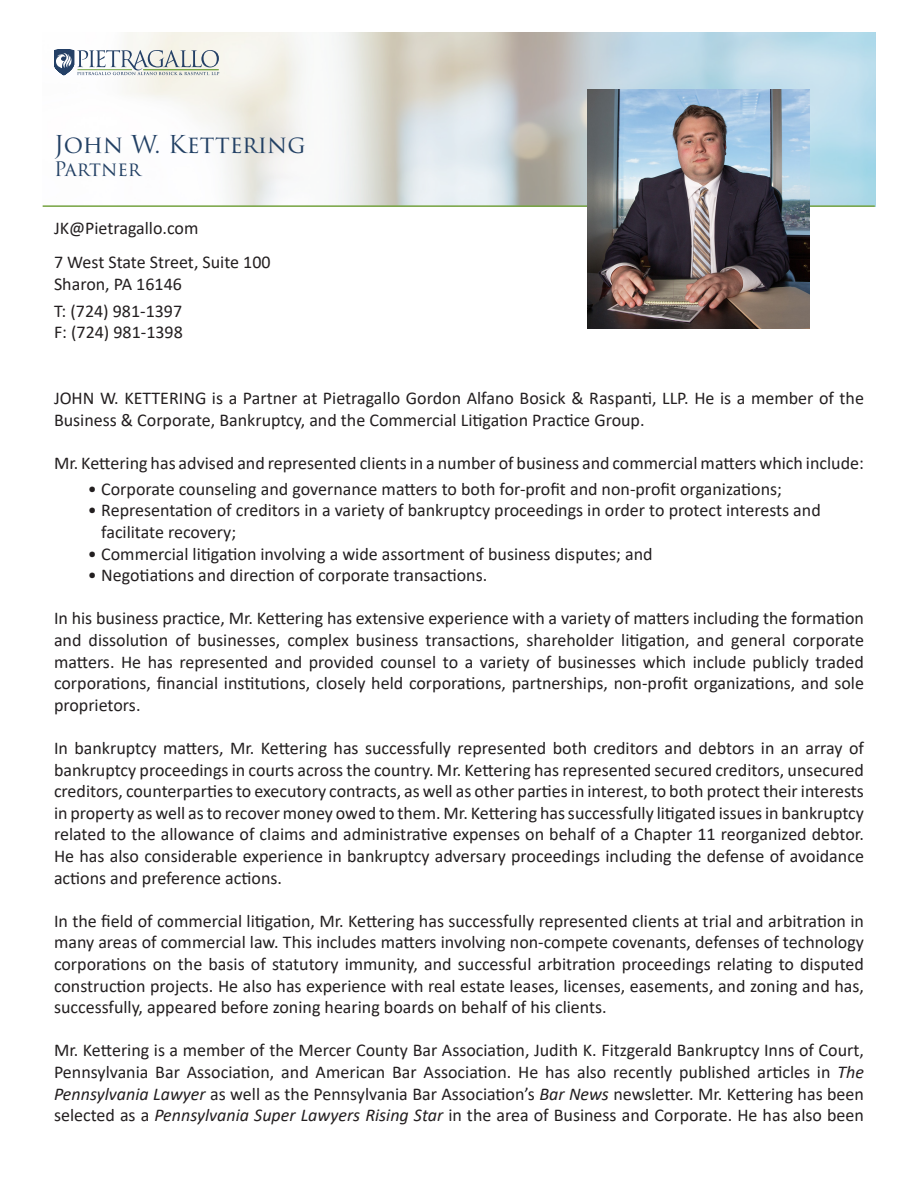
<style>
.page{position:relative;width:918px;height:1188px;background:#fff}
.page>*{position:absolute;margin:0;border:0;box-sizing:border-box;transform-origin:0 0}
.t1{font:24px "Trajan Pro 3";color:#234165}
.t2{font:19.5px "Trajan Pro 3";letter-spacing:-.01em;color:#234165}
.t3{font:18px/21.6px "Calibri";color:#231f20;text-align:justify}
.s1{font-style:italic}
</style>
<div class="page">
<img style="left:55px;top:32px;width:820px;height:173px">
<svg style="left:54px;top:50px;width:165px;height:26px"></svg>
<hr style="left:43px;top:205px;width:832px;height:2px;background:#75a340">
<img style="left:588px;top:90px;width:222px;height:238px">
<p class="t1" style="left:54px;top:128px;width:253px">John W. Kettering</p>
<p class="t2" style="left:54px;top:156px;width:88px">Partner</p>
<p class="t3" style="left:54px;top:217px;width:146px">JK@Pietragallo.com</p>
<p class="t3" style="left:54px;top:251px;width:218px">7 West State Street, Suite 100</p>
<p class="t3" style="left:54px;top:272px;width:129px">Sharon, PA 16146</p>
<p class="t3" style="left:54px;top:299px;width:130px">T: (724) 981-1397</p>
<p class="t3" style="left:54px;top:321px;width:130px">F: (724) 981-1398</p>
<p class="t3" style="left:54px;top:387px;width:811px">JOHN W. KETTERING is a Partner at Pietragallo Gordon Alfano Bosick &amp; Raspanti, LLP. He is a member of the<br>Business &amp; Corporate, Bankruptcy, and the Commercial Litigation Practice Group.</p>
<p class="t3" style="left:54px;top:452px;width:811px">Mr. Kettering has advised and represented clients in a number of business and commercial matters which include:</p>
<p class="t3" style="left:88px;top:478px;width:696px">• Corporate counseling and governance matters to both for-profit and non-profit organizations;</p>
<p class="t3" style="left:101px;top:499px;width:721px;text-indent:-14px">• Representation of creditors in a variety of bankruptcy proceedings in order to protect interests and facilitate recovery;</p>
<p class="t3" style="left:88px;top:542px;width:566px">• Commercial litigation involving a wide assortment of business disputes; and</p>
<p class="t3" style="left:88px;top:564px;width:401px">• Negotiations and direction of corporate transactions.</p>
<p class="t3" style="left:54px;top:607px;width:812px">In his business practice, Mr. Kettering has extensive experience with a variety of matters including the formation and dissolution of businesses, complex business transactions, shareholder litigation, and general corporate matters. He has represented and provided counsel to a variety of businesses which include publicly traded corporations, financial institutions, closely held corporations, partnerships, non-profit organizations, and sole proprietors.</p>
<p class="t3" style="left:54px;top:737px;width:812px">In bankruptcy matters, Mr. Kettering has successfully represented both creditors and debtors in an array of bankruptcy proceedings in courts across the country. Mr. Kettering has represented secured creditors, unsecured creditors, counterparties to executory contracts, as well as other parties in interest, to both protect their interests in property as well as to recover money owed to them. Mr. Kettering has successfully litigated issues in bankruptcy related to the allowance of claims and administrative expenses on behalf of a Chapter 11 reorganized debtor.<br>He has also considerable experience in bankruptcy adversary proceedings including the defense of avoidance actions and preference actions.</p>
<p class="t3" style="left:54px;top:910px;width:812px">In the field of commercial litigation, Mr. Kettering has successfully represented clients at trial and arbitration in many areas of commercial law. This includes matters involving non-compete covenants, defenses of technology corporations on the basis of statutory immunity, and successful arbitration proceedings relating to disputed construction projects. He also has experience with real estate leases, licenses, easements, and zoning and has, successfully, appeared before zoning hearing boards on behalf of his clients.</p>
<p class="t3" style="left:54px;top:1039px;width:812px">Mr. Kettering is a member of the Mercer County Bar Association, Judith K. Fitzgerald Bankruptcy Inns of Court, Pennsylvania Bar Association, and American Bar Association. He has also recently published articles in <span class="s1">The Pennsylvania Lawyer</span> as well as the Pennsylvania Bar Association’s <span class="s1">Bar News</span> newsletter. Mr. Kettering has been selected as a <span class="s1">Pennsylvania Super Lawyers Rising Star</span> in the area of Business and Corporate. He has also been</p>
</div>
